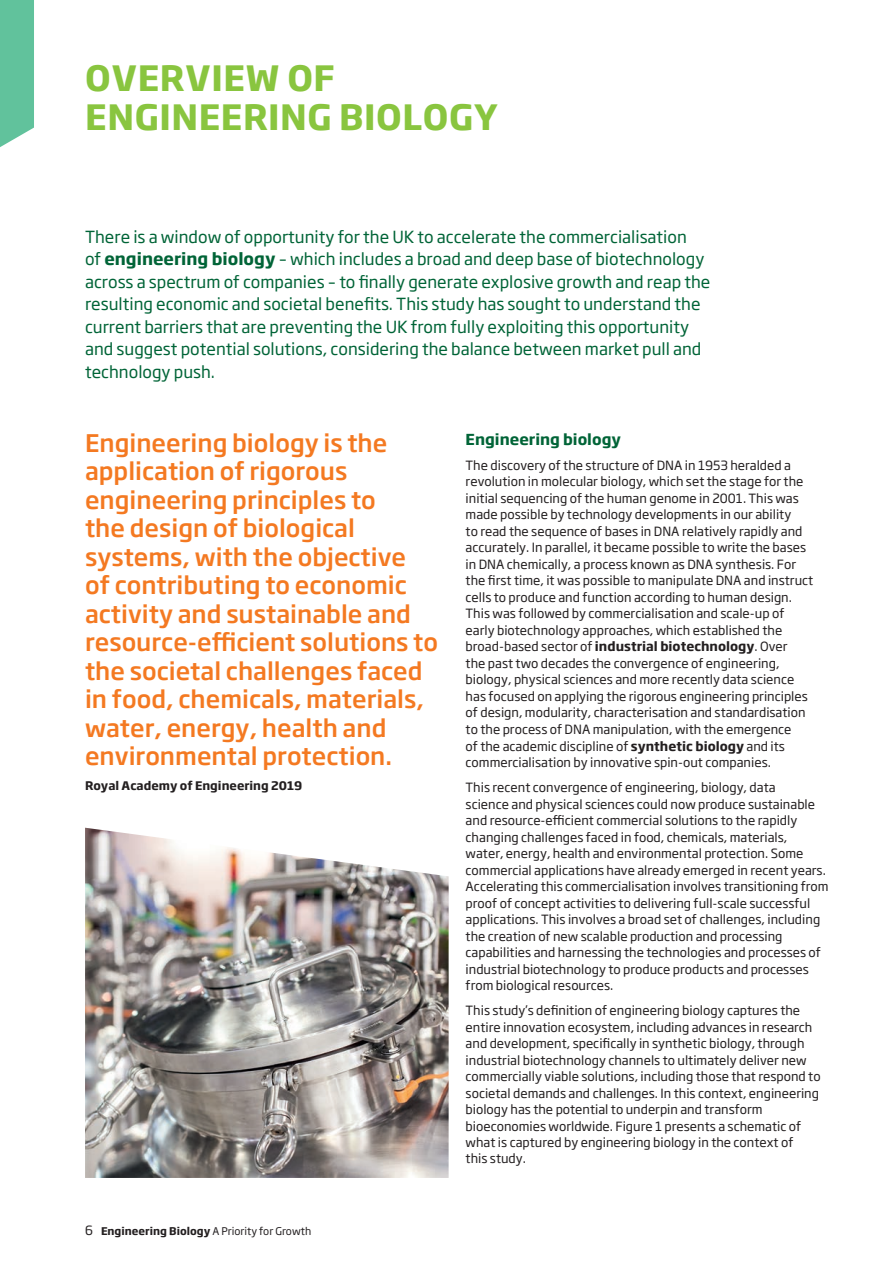
<style>
.page{position:relative;width:893px;height:1263px;background:#fff}
.page>*{position:absolute;margin:0;border:0;box-sizing:border-box;transform-origin:0 0}
.t1{font:700 34.5px/39px "Soho Gothic Pro";letter-spacing:.015em;color:#89c53f}
.t2{font:500 24px/28.5px "Soho Gothic Pro";color:#f47921}
.t3{font:16.5px/22.5px "Soho Gothic Pro";color:#006437}
.t4{font:700 15px "Soho Gothic Pro";color:#006437}
.t5{font:12.6px/16.5px "Soho Gothic Pro";color:#231f20}
.t6{font:700 11.7px "Soho Gothic Pro";color:#231f20}
.t7{font:700 10.5px "Soho Gothic Pro";color:#231f20}
.s1{font-weight:700}
.s2{font-weight:400;font-size:12.6px}
.s3{font-weight:400}
</style>
<div class="page">
<div style="left:0;top:0;width:34px;height:147px;background:#61c29c"></div>
<img style="left:85px;top:828px;width:364px;height:350px">
<h1 class="t1" style="left:85px;top:56px;width:414px">OVERVIEW OF<br>ENGINEERING BIOLOGY</h1>
<p class="t3" style="left:85px;top:224px;width:627px">There is a window of opportunity for the UK to accelerate the commercialisation<br>of <span class="s1">engineering biology</span> – which includes a broad and deep base of biotechnology across a spectrum of companies – to finally generate explosive growth and reap the resulting economic and societal benefits. This study has sought to understand the current barriers that are preventing the UK from fully exploiting this opportunity and suggest potential solutions, considering the balance between market pull and technology push.</p>
<p class="t2" style="left:85px;top:427px;width:355px">Engineering biology is the application of rigorous engineering principles to<br>the design of biological systems, with the objective<br>of contributing to economic activity and sustainable and resource-efficient solutions to the societal challenges faced in food, chemicals, materials, water, energy, health and environmental protection.</p>
<p class="t6" style="left:85px;top:776px;width:219px">Royal Academy of Engineering 2019</p>
<p class="t7" style="left:85px;top:1223px;width:228px"><span class="s2">6</span> Engineering Biology <span class="s3">A Priority for Growth</span></p>
<p class="t4" style="left:466px;top:427px;width:157px">Engineering biology</p>
<p class="t5" style="left:466px;top:456px;width:349px">The discovery of the structure of DNA in 1953 heralded a revolution in molecular biology, which set the stage for the initial sequencing of the human genome in 2001. This was made possible by technology developments in our ability<br>to read the sequence of bases in DNA relatively rapidly and accurately. In parallel, it became possible to write the bases in DNA chemically, a process known as DNA synthesis. For the first time, it was possible to manipulate DNA and instruct cells to produce and function according to human design.<br>This was followed by commercialisation and scale-up of early biotechnology approaches, which established the broad-based sector of <span class="s1">industrial biotechnology</span>. Over<br>the past two decades the convergence of engineering, biology, physical sciences and more recently data science has focused on applying the rigorous engineering principles of design, modularity, characterisation and standardisation to the process of DNA manipulation, with the emergence<br>of the academic discipline of <span class="s1">synthetic biology</span> and its commercialisation by innovative spin-out companies.</p>
<p class="t5" style="left:466px;top:778px;width:364px">This recent convergence of engineering, biology, data<br>science and physical sciences could now produce sustainable and resource-efficient commercial solutions to the rapidly changing challenges faced in food, chemicals, materials,<br>water, energy, health and environmental protection. Some commercial applications have already emerged in recent years.<br>Accelerating this commercialisation involves transitioning from proof of concept activities to delivering full-scale successful applications. This involves a broad set of challenges, including the creation of new scalable production and processing capabilities and harnessing the technologies and processes of industrial biotechnology to produce products and processes from biological resources.</p>
<p class="t5" style="left:466px;top:1001px;width:356px">This study’s definition of engineering biology captures the entire innovation ecosystem, including advances in research and development, specifically in synthetic biology, through industrial biotechnology channels to ultimately deliver new commercially viable solutions, including those that respond to societal demands and challenges. In this context, engineering biology has the potential to underpin and transform bioeconomies worldwide. Figure 1 presents a schematic of what is captured by engineering biology in the context of<br>this study.</p>
</div>
